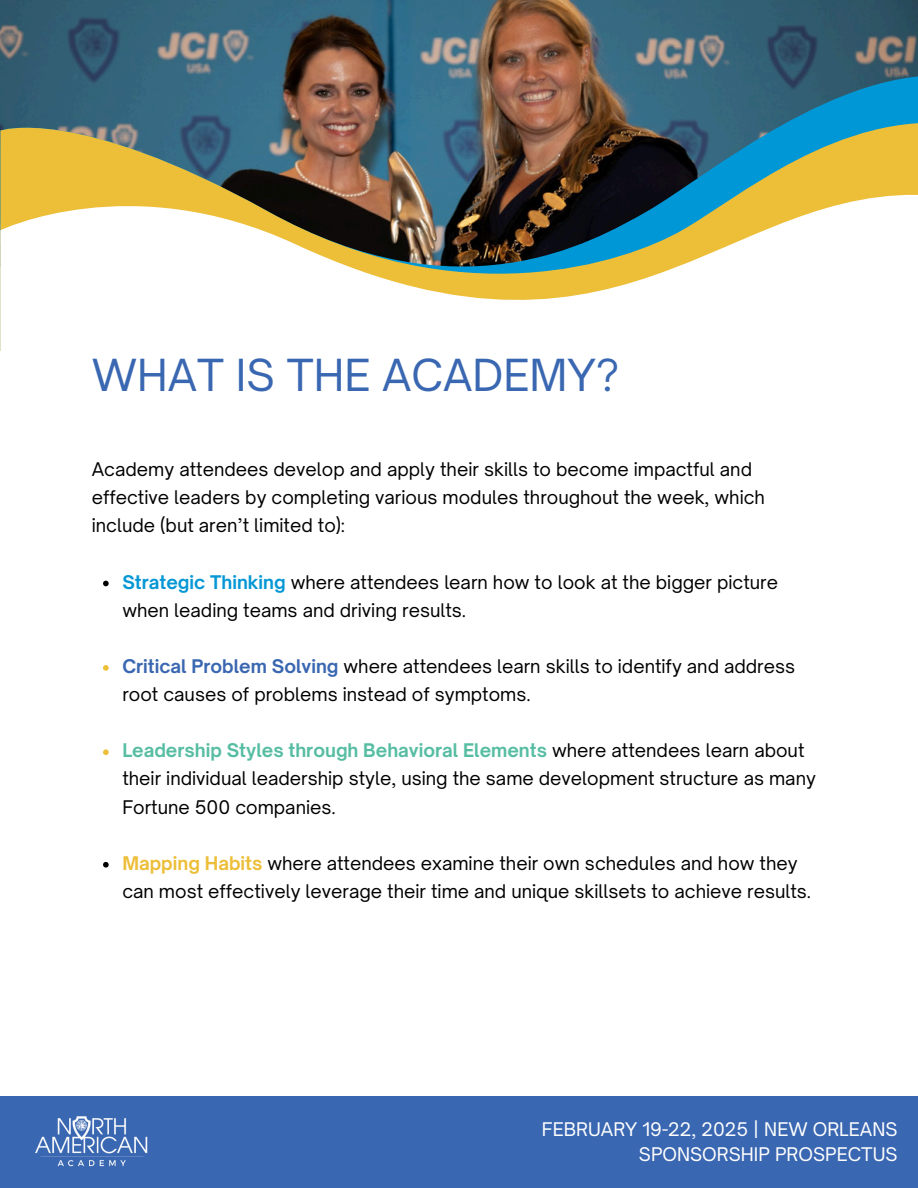
<style>
.page{position:relative;width:918px;height:1188px;background:#fff}
.page>*{position:absolute;margin:0;border:0;box-sizing:border-box;transform-origin:0 0}
.t1{font:42.3px "Open Sauce One";color:#3a67b1}
.t2{font:18px/28.2px "Open Sauce One";color:#000}
.t3{font:18px/24.8px "Open Sauce One";color:#fff;text-align:right}
.s1{font-weight:700;color:#0497d5}
.s2{font-weight:700;color:#3a67b1}
.s3{font-weight:700;color:#56bda3}
.s4{font-weight:700;color:#edbe38}
</style>
<div class="page">
<img style="left:0;top:0;width:917px;height:63px">
<svg style="left:0;top:63px;width:918px;height:41px"></svg>
<img style="left:0;top:104px;width:918px;height:61px">
<svg style="left:0;top:165px;width:918px;height:185px"></svg>
<svg style="left:103px;top:581px;width:6px;height:5px"></svg>
<svg style="left:103px;top:665px;width:6px;height:6px"></svg>
<svg style="left:103px;top:749px;width:6px;height:6px"></svg>
<svg style="left:103px;top:862px;width:6px;height:6px"></svg>
<div style="left:0;top:1096px;width:918px;height:92px;background:#3a67b1"></div>
<img style="left:35px;top:1116px;width:113px;height:51px">
<p class="t1" style="left:92px;top:348px;width:529px">WHAT IS THE ACADEMY?</p>
<p class="t2" style="left:92px;top:455px;width:675px">Academy attendees develop and apply their skills to become impactful and effective leaders by completing various modules throughout the week, which include (but aren’t limited to):</p>
<h1 class="t2" style="left:122px;top:568px;width:657px"><span class="s1">Strategic Thinking</span> where attendees learn how to look at the bigger picture when leading teams and driving results.</h1>
<p class="t2" style="left:122px;top:652px;width:674px"><span class="s2">Critical Problem Solving</span> where attendees learn skills to identify and address root causes of problems instead of symptoms.</p>
<p class="t2" style="left:122px;top:736px;width:695px"><span class="s3">Leadership Styles through Behavioral Elements</span> where attendees learn about their individual leadership style, using the same development structure as many<br>Fortune 500 companies.</p>
<p class="t2" style="left:122px;top:849px;width:690px"><span class="s4">Mapping Habits</span> where attendees examine their own schedules and how they can most effectively leverage their time and unique skillsets to achieve results.</p>
<p class="t3" style="left:542px;top:1117px;width:357px">FEBRUARY 19-22, 2025 | NEW ORLEANS<br>SPONSORSHIP PROSPECTUS</p>
</div>
